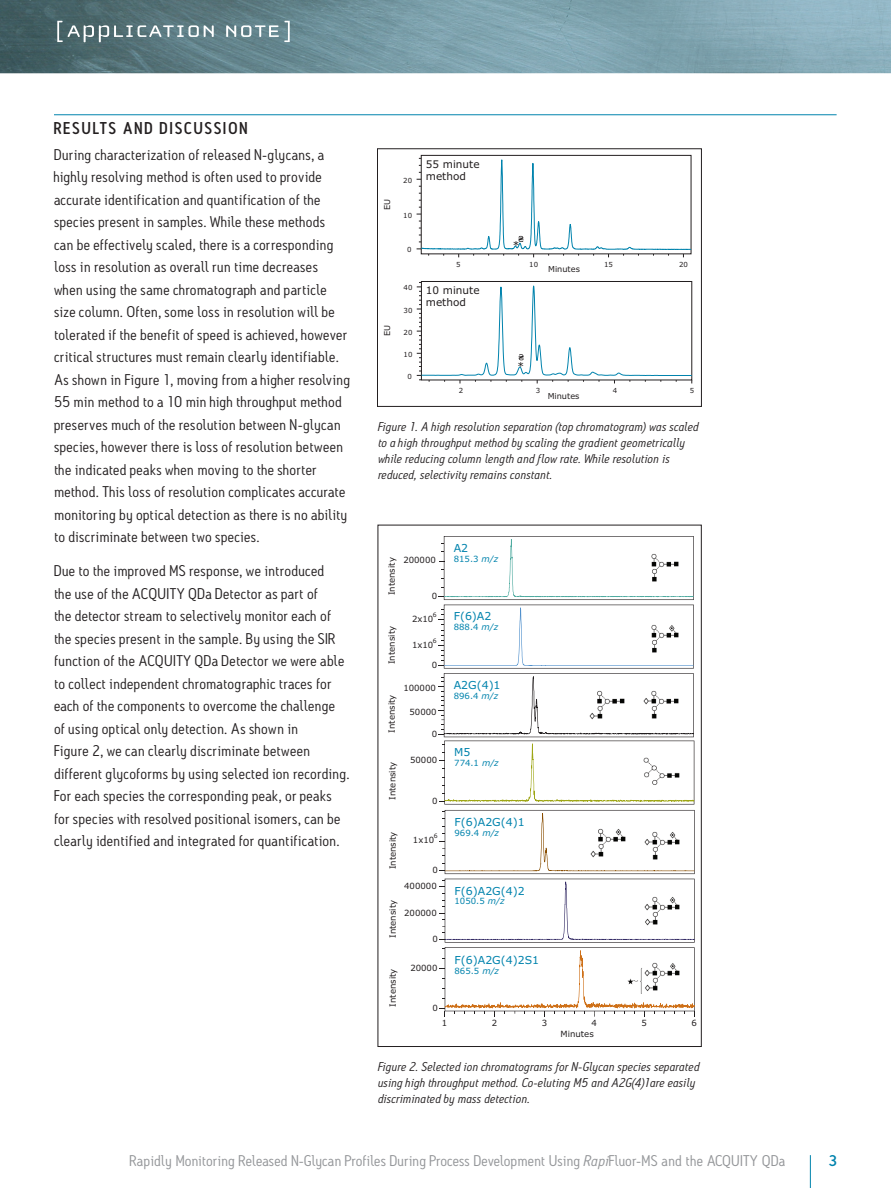
<style>
.page{position:relative;width:891px;height:1188px;background:#fff}
.page>*{position:absolute;margin:0;border:0;box-sizing:border-box;transform-origin:0 0}
.t1{font:500 16.5px "Antitled OT";letter-spacing:.115em;color:#231f20}
.t2{font:15px/22.5px "Antitled OT";letter-spacing:.02em;color:#231f20;scale:1.05 1}
.t3{font:15px "Antitled OT";letter-spacing:.01em;color:#939598;scale:1.05 1}
.t4{font:500 15px "Antitled OT";color:#0083ad;scale:1.05 1}
.t5{font:italic 12.3px/15.8px "Antitled OT";letter-spacing:.02em;color:#231f20;scale:1.05 1}
.t6{font:10.95px "Verdana";color:#0083ad}
.t7{font:10.5px/12.3px "Verdana";color:#231f20}
.t8{font:8.55px "Verdana";color:#231f20}
.t9{font:8.55px "Verdana";color:#0083ad}
.t10{font:8.1px "Verdana";color:#231f20}
.t11{font:7.05px "Verdana";color:#231f20}
.t12{font:6.15px "Verdana";color:#231f20}
.s1{font-style:italic}
</style>
<div class="page">
<hr style="left:810px;top:1155px;width:1px;height:33px;background:#0083ad">
<img style="left:0;top:0;width:891px;height:73px">
<svg style="left:57px;top:21px;width:157px;height:21px;background:#738b8f"></svg>
<svg style="left:226px;top:21px;width:64px;height:21px"></svg>
<hr style="left:54px;top:114px;width:783px;height:1px;background:#0083ad">
<div style="left:421px;top:155px;width:270px;height:99px;border:1px solid #231f20"></div>
<svg style="left:417px;top:158px;width:274px;height:99px"></svg>
<svg style="left:417px;top:282px;width:276px;height:101px"></svg>
<div style="left:377px;top:148px;width:325px;height:259px;border:1px solid #231f20"></div>
<svg style="left:439px;top:536px;width:256px;height:481px"></svg>
<img style="left:648px;top:551px;width:34px;height:32px">
<img style="left:586px;top:688px;width:42px;height:32px">
<img style="left:640px;top:688px;width:42px;height:32px">
<img style="left:648px;top:622px;width:34px;height:32px">
<img style="left:587px;top:826px;width:42px;height:32px">
<img style="left:641px;top:829px;width:42px;height:31px">
<img style="left:641px;top:894px;width:42px;height:32px">
<img style="left:624px;top:960px;width:59px;height:34px">
<img style="left:640px;top:754px;width:43px;height:32px">
<p class="t1" style="left:54px;top:118px;width:195px">RESULTS AND DISCUSSION</p>
<p class="t2" style="left:54px;top:143px;width:284px">During characterization of released N-glycans, a highly resolving method is often used to provide accurate identification and quantification of the species present in samples. While these methods<br>can be effectively scaled, there is a corresponding loss in resolution as overall run time decreases when using the same chromatograph and particle size column. Often, some loss in resolution will be tolerated if the benefit of speed is achieved, however critical structures must remain clearly identifiable.<br>As shown in Figure 1, moving from a higher resolving 55 min method to a 10 min high throughput method preserves much of the resolution between N-glycan species, however there is loss of resolution between the indicated peaks when moving to the shorter method. This loss of resolution complicates accurate monitoring by optical detection as there is no ability to discriminate between two species.</p>
<p class="t2" style="left:54px;top:559px;width:283px">Due to the improved MS response, we introduced<br>the use of the ACQUITY QDa Detector as part of<br>the detector stream to selectively monitor each of the species present in the sample. By using the SIR function of the ACQUITY QDa Detector we were able to collect independent chromatographic traces for each of the components to overcome the challenge<br>of using optical only detection. As shown in<br>Figure 2, we can clearly discriminate between different glycoforms by using selected ion recording.<br>For each species the corresponding peak, or peaks for species with resolved positional isomers, can be clearly identified and integrated for quantification.</p>
<p class="t10" style="left:382px;top:210px;width:13px;rotate:-90deg">EU</p>
<p class="t10" style="left:382px;top:336px;width:13px;rotate:-90deg">EU</p>
<p class="t11" style="left:403px;top:176px;width:10px">20</p>
<p class="t11" style="left:403px;top:211px;width:10px">10</p>
<p class="t11" style="left:407px;top:245px;width:6px">0</p>
<p class="t11" style="left:404px;top:283px;width:10px">40</p>
<p class="t11" style="left:404px;top:306px;width:10px">30</p>
<p class="t11" style="left:404px;top:328px;width:10px">20</p>
<p class="t11" style="left:404px;top:350px;width:10px">10</p>
<p class="t11" style="left:408px;top:372px;width:6px">0</p>
<p class="t7" style="left:426px;top:158px;width:55px">55 minute method</p>
<p class="t7" style="left:513px;top:239px;width:8px">*</p>
<p class="t11" style="left:456px;top:260px;width:6px">5</p>
<p class="t11" style="left:529px;top:260px;width:10px">10</p>
<p class="t11" style="left:604px;top:260px;width:10px">15</p>
<p class="t11" style="left:679px;top:260px;width:10px">20</p>
<p class="t10" style="left:548px;top:264px;width:33px">Minutes</p>
<p class="t7" style="left:426px;top:284px;width:55px">10 minute method</p>
<p class="t7" style="left:518px;top:360px;width:8px">*</p>
<p class="t11" style="left:459px;top:386px;width:6px">2</p>
<p class="t11" style="left:536px;top:386px;width:6px">3</p>
<p class="t11" style="left:613px;top:386px;width:6px">4</p>
<p class="t11" style="left:690px;top:386px;width:6px">5</p>
<p class="t10" style="left:548px;top:391px;width:33px">Minutes</p>
<p class="t5" style="left:378px;top:419px;width:307px">Figure 1. A high resolution separation (top chromatogram) was scaled to a high throughput method by scaling the gradient geometrically while reducing column length and flow rate. While resolution is reduced, selectivity remains constant.</p>
<p class="t8" style="left:403px;top:555px;width:34px">200000</p>
<p class="t8" style="left:386px;top:595px;width:40px;rotate:-90deg">Intensity</p>
<p class="t8" style="left:432px;top:591px;width:7px">0</p>
<p class="t8" style="left:386px;top:664px;width:40px;rotate:-90deg">Intensity</p>
<p class="t12" style="left:433px;top:611px;width:5px">6</p>
<p class="t8" style="left:412px;top:614px;width:23px">2x10</p>
<p class="t12" style="left:433px;top:636px;width:5px">6</p>
<p class="t8" style="left:412px;top:639px;width:23px">1x10</p>
<p class="t8" style="left:432px;top:659px;width:7px">0</p>
<p class="t8" style="left:403px;top:683px;width:34px">100000</p>
<p class="t8" style="left:386px;top:733px;width:40px;rotate:-90deg">Intensity</p>
<p class="t8" style="left:387px;top:800px;width:40px;rotate:-90deg">Intensity</p>
<p class="t8" style="left:387px;top:869px;width:40px;rotate:-90deg">Intensity</p>
<p class="t8" style="left:410px;top:706px;width:29px">50000</p>
<p class="t8" style="left:432px;top:728px;width:7px">0</p>
<p class="t8" style="left:410px;top:755px;width:29px">50000</p>
<p class="t8" style="left:432px;top:795px;width:7px">0</p>
<p class="t12" style="left:434px;top:832px;width:5px">6</p>
<p class="t8" style="left:413px;top:834px;width:23px">1x10</p>
<p class="t8" style="left:433px;top:865px;width:7px">0</p>
<p class="t8" style="left:404px;top:881px;width:34px">400000</p>
<p class="t8" style="left:387px;top:938px;width:40px;rotate:-90deg">Intensity</p>
<p class="t8" style="left:404px;top:907px;width:34px">200000</p>
<p class="t8" style="left:433px;top:933px;width:7px">0</p>
<p class="t8" style="left:387px;top:1007px;width:40px;rotate:-90deg">Intensity</p>
<p class="t8" style="left:410px;top:963px;width:29px">20000</p>
<p class="t8" style="left:433px;top:1002px;width:7px">0</p>
<p class="t6" style="left:454px;top:541px;width:16px">A2</p>
<p class="t9" style="left:454px;top:553px;width:46px">815.3 <span class="s1">m/z</span></p>
<p class="t6" style="left:454px;top:609px;width:39px">F(6)A2</p>
<p class="t9" style="left:454px;top:622px;width:46px">888.4 <span class="s1">m/z</span></p>
<p class="t6" style="left:454px;top:678px;width:48px">A2G(4)1</p>
<p class="t9" style="left:454px;top:690px;width:46px">896.4 <span class="s1">m/z</span></p>
<p class="t6" style="left:454px;top:745px;width:18px">M5</p>
<p class="t9" style="left:454px;top:757px;width:46px">774.1 <span class="s1">m/z</span></p>
<p class="t6" style="left:455px;top:815px;width:72px">F(6)A2G(4)1</p>
<p class="t9" style="left:455px;top:827px;width:46px">969.4 <span class="s1">m/z</span></p>
<p class="t6" style="left:455px;top:884px;width:72px">F(6)A2G(4)2</p>
<p class="t9" style="left:455px;top:896px;width:51px">1050.5 <span class="s1">m/z</span></p>
<p class="t6" style="left:455px;top:953px;width:86px">F(6)A2G(4)2S1</p>
<p class="t9" style="left:455px;top:965px;width:46px">865.5 <span class="s1">m/z</span></p>
<p class="t8" style="left:442px;top:1017px;width:7px">1</p>
<p class="t8" style="left:492px;top:1017px;width:7px">2</p>
<p class="t8" style="left:542px;top:1017px;width:7px">3</p>
<p class="t8" style="left:592px;top:1017px;width:7px">4</p>
<p class="t8" style="left:641px;top:1017px;width:7px">5</p>
<p class="t8" style="left:691px;top:1017px;width:7px">6</p>
<p class="t8" style="left:561px;top:1028px;width:35px">Minutes</p>
<p class="t5" style="left:378px;top:1059px;width:308px">Figure 2. Selected ion chromatograms for N-Glycan species separated using high throughput method. Co-eluting M5 and A2G(4)1are easily discriminated by mass detection.</p>
<p class="t3" style="left:130px;top:1151px;width:626px">Rapidly Monitoring Released N-Glycan Profiles During Process Development Using <span class="s1">Rapi</span>Fluor-MS and the ACQUITY QDa</p>
<p class="t4" style="left:829px;top:1151px;width:10px">3</p>
</div>
